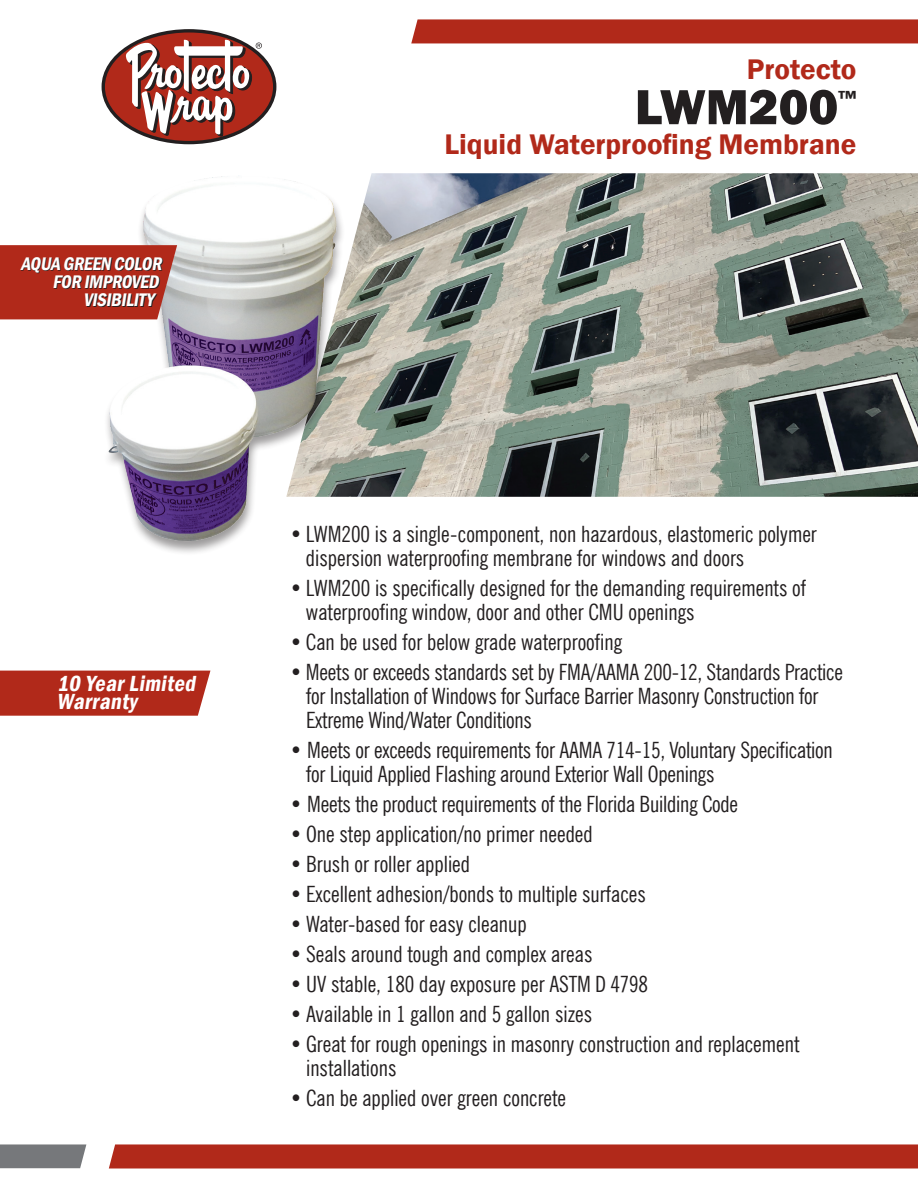
<style>
.page{position:relative;width:918px;height:1188px;background:#fff}
.page>*{position:absolute;margin:0;border:0;box-sizing:border-box;transform-origin:0 0}
.t1{font:800 51px "Franklin Gothic";color:#231f20}
.t2{font:600 29.1px "Franklin Gothic";color:#b1291a}
.t3{font:condensed 22.5px/24px "News Gothic BT";color:#231f20}
.t4{font:italic 600 condensed 22.5px/18px "Franklin Gothic";color:#fff}
.t5{font:600 21px "Franklin Gothic";color:#231f20}
.t6{font:italic 600 condensed 18.75px "Franklin Gothic";color:#fff}
</style>
<div class="page">
<div style="left:411px;top:19px;width:507px;height:24px;background:#b1291a"></div>
<svg style="left:109px;top:1144px;width:809px;height:25px;background:#b43223"></svg>
<svg style="left:0;top:1144px;width:86px;height:24px;background:#7c7e81"></svg>
<svg style="left:103px;top:30px;width:172px;height:112px;background:#9a271a"></svg>
<svg style="left:126px;top:40px;width:136px;height:96px"></svg>
<div style="left:102px;top:29px;width:174px;height:115px;border:3px solid #231f20;border-radius:50%"></div>
<img style="left:357px;top:173px;width:561px;height:324px">
<img style="left:92px;top:176px;width:265px;height:377px">
<svg style="left:0;top:245px;width:177px;height:74px;background:#b33b2f"></svg>
<svg style="left:21px;top:258px;width:142px;height:49px;background:#83251b"></svg>
<div style="left:0;top:671px;width:210px;height:45px;background:#b1291a"></div>
<p class="t6" style="left:21px;top:251px;width:146px">AQUA GREEN COLOR</p>
<p class="t6" style="left:53px;top:269px;width:112px">FOR IMPROVED</p>
<p class="t6" style="left:84px;top:287px;width:76px">VISIBILITY</p>
<p class="t4" style="left:57px;top:674px;width:145px">10 YearLimited<br>Warranty</p>
<p class="t2" style="left:747px;top:52px;width:111px">Protecto</p>
<h1 class="t1" style="left:635px;top:74px;width:205px">LWM200</h1>
<p class="t5" style="left:838px;top:85px;width:20px">™</p>
<p class="t2" style="left:445px;top:127px;width:413px">Liquid Waterproofing Membrane</p>
<p class="t3" style="left:306px;top:521px;width:512px;text-indent:-16px">•LWM200 is a single-component, non hazardous, elastomeric polymer dispersion waterproofing membrane for windows and doors</p>
<p class="t3" style="left:306px;top:575px;width:502px;text-indent:-17px">• LWM200 is specifically designed for the demanding requirements of waterproofing window, door and other CMU openings</p>
<p class="t3" style="left:289px;top:629px;width:334px">• Can be used for below grade waterproofing</p>
<p class="t3" style="left:306px;top:659px;width:538px;text-indent:-17px">• Meets or exceeds standards set by FMA/AAMA 200-12, Standards Practice for Installation of Windows for Surface Barrier Masonry Construction for<br>Extreme Wind/Water Conditions</p>
<p class="t3" style="left:306px;top:737px;width:528px;text-indent:-17px">• Meets or exceeds requirements for AAMA 714-15, Voluntary Specification for Liquid Applied Flashing around Exterior Wall Openings</p>
<p class="t3" style="left:290px;top:791px;width:450px">• Meets the product requirements of the Florida Building Code</p>
<p class="t3" style="left:290px;top:821px;width:305px">• One step application/no primer needed</p>
<p class="t3" style="left:290px;top:851px;width:182px">• Brush or roller applied</p>
<p class="t3" style="left:290px;top:881px;width:358px">• Excellent adhesion/bonds to multiple surfaces</p>
<p class="t3" style="left:290px;top:911px;width:239px">• Water-based for easy cleanup</p>
<p class="t3" style="left:290px;top:941px;width:304px">• Seals around tough and complex areas</p>
<p class="t3" style="left:290px;top:971px;width:360px">• UV stable, 180 day exposure per ASTM D 4798</p>
<p class="t3" style="left:290px;top:1001px;width:304px">• Available in 1 gallon and 5 gallon sizes</p>
<p class="t3" style="left:306px;top:1031px;width:495px;text-indent:-16px">• Great for rough openings in masonry construction and replacement installations</p>
<p class="t3" style="left:290px;top:1085px;width:278px">• Can be applied over green concrete</p>
</div>
